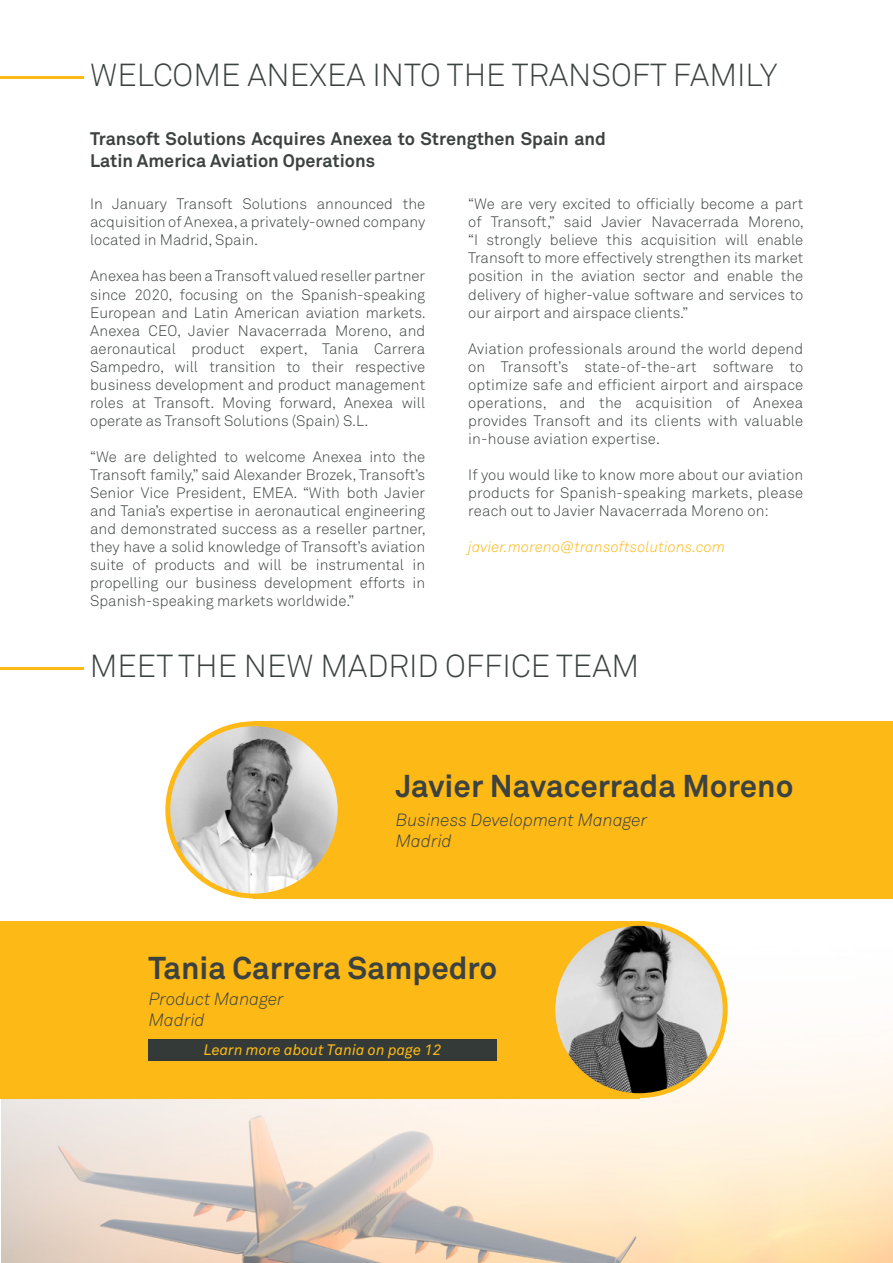
<style>
.page{position:relative;width:893px;height:1263px;background:#fff}
.page>*{position:absolute;margin:0;border:0;box-sizing:border-box;transform-origin:0 0}
.t1{font:300 31.5px "Akkurat Pro";color:#3c4240}
.t2{font:700 31.2px "Akkurat Pro";color:#3c4240}
.t3{font:700 18px/21.6px "Akkurat Pro";color:#3c4240}
.t4{font:italic 300 17.55px/21px "Akkurat Pro";color:#3c4240}
.t5{font:300 15px/18px "Akkurat Pro";color:#3c4240;text-align:justify}
.t6{font:italic 300 15px "Akkurat Pro";letter-spacing:.01em;color:#fdb813}
.t7{font:italic 15px "Akkurat Pro";color:#fdb916}
</style>
<div class="page">
<img style="left:2px;top:898px;width:891px;height:365px">
<div style="left:254px;top:722px;width:639px;height:177px;background:#fdb916"></div>
<div style="left:0;top:921px;width:639px;height:177px;background:#fdb916"></div>
<img style="left:556px;top:925px;width:169px;height:171px">
<div style="left:550px;top:921px;width:178px;height:177px;border:5px solid #fdb916;border-radius:50%"></div>
<img style="left:168px;top:724px;width:172px;height:172px;border-radius:86px">
<div style="left:165px;top:721px;width:177px;height:177px;border:5px solid #fdb916;border-radius:50%"></div>
<div style="left:149px;top:1039px;width:348px;height:22px;background:#333a38"></div>
<hr style="left:0;top:76px;width:84px;height:3px;background:#fdb916">
<hr style="left:0;top:667px;width:84px;height:2px;background:#fdb916">
<h1 class="t1" style="left:90px;top:56px;width:689px">WELCOME ANEXEA INTO THE TRANSOFT FAMILY</h1>
<p class="t3" style="left:90px;top:128px;width:517px">Transoft Solutions Acquires Anexea to Strengthen Spain and<br>Latin America Aviation Operations</p>
<p class="t5" style="left:90px;top:195px;width:337px">In January Transoft Solutions announced the acquisition of Anexea, a privately-owned company located in Madrid, Spain.</p>
<p class="t5" style="left:90px;top:267px;width:337px">Anexea has been a Transoft valued reseller partner since 2020, focusing on the Spanish-speaking European and Latin American aviation markets.<br>Anexea CEO, Javier Navacerrada Moreno, and aeronautical product expert, Tania Carrera Sampedro, will transition to their respective business development and product management roles at Transoft. Moving forward, Anexea will operate as Transoft Solutions (Spain) S.L.</p>
<p class="t5" style="left:90px;top:447px;width:337px">“We are delighted to welcome Anexea into the Transoft family,” said Alexander Brozek, Transoft’s Senior Vice President, EMEA. “With both Javier and Tania’s expertise in aeronautical engineering and demonstrated success as a reseller partner, they have a solid knowledge of Transoft’s aviation suite of products and will be instrumental in propelling our business development efforts in Spanish-speaking markets worldwide.”</p>
<p class="t5" style="left:468px;top:195px;width:337px">“We are very excited to officially become a part of Transoft,” said Javier Navacerrada Moreno, “I strongly believe this acquisition will enable Transoft to more effectively strengthen its market position in the aviation sector and enable the delivery of higher-value software and services to our airport and airspace clients.”</p>
<p class="t5" style="left:468px;top:339px;width:337px">Aviation professionals around the world depend on Transoft’s state-of-the-art software to optimize safe and efficient airport and airspace operations, and the acquisition of Anexea provides Transoft and its clients with valuable in-house aviation expertise.</p>
<p class="t5" style="left:468px;top:465px;width:337px">If you would like to know more about our aviation products for Spanish-speaking markets, please reach out to Javier Navacerrada Moreno on:</p>
<p class="t6" style="left:468px;top:537px;width:258px">javier.moreno@transoftsolutions.com</p>
<h1 class="t1" style="left:90px;top:647px;width:551px">MEET THE NEW MADRID OFFICE TEAM</h1>
<h2 class="t2" style="left:396px;top:767px;width:399px">Javier Navacerrada Moreno</h2>
<p class="t4" style="left:396px;top:809px;width:253px">Business Development Manager<br>Madrid</p>
<h2 class="t2" style="left:149px;top:949px;width:350px">Tania Carrera Sampedro</h2>
<p class="t4" style="left:149px;top:989px;width:137px">Product Manager<br>Madrid</p>
<p class="t7" style="left:204px;top:1041px;width:239px">Learn more about Tania on page 12</p>
</div>
